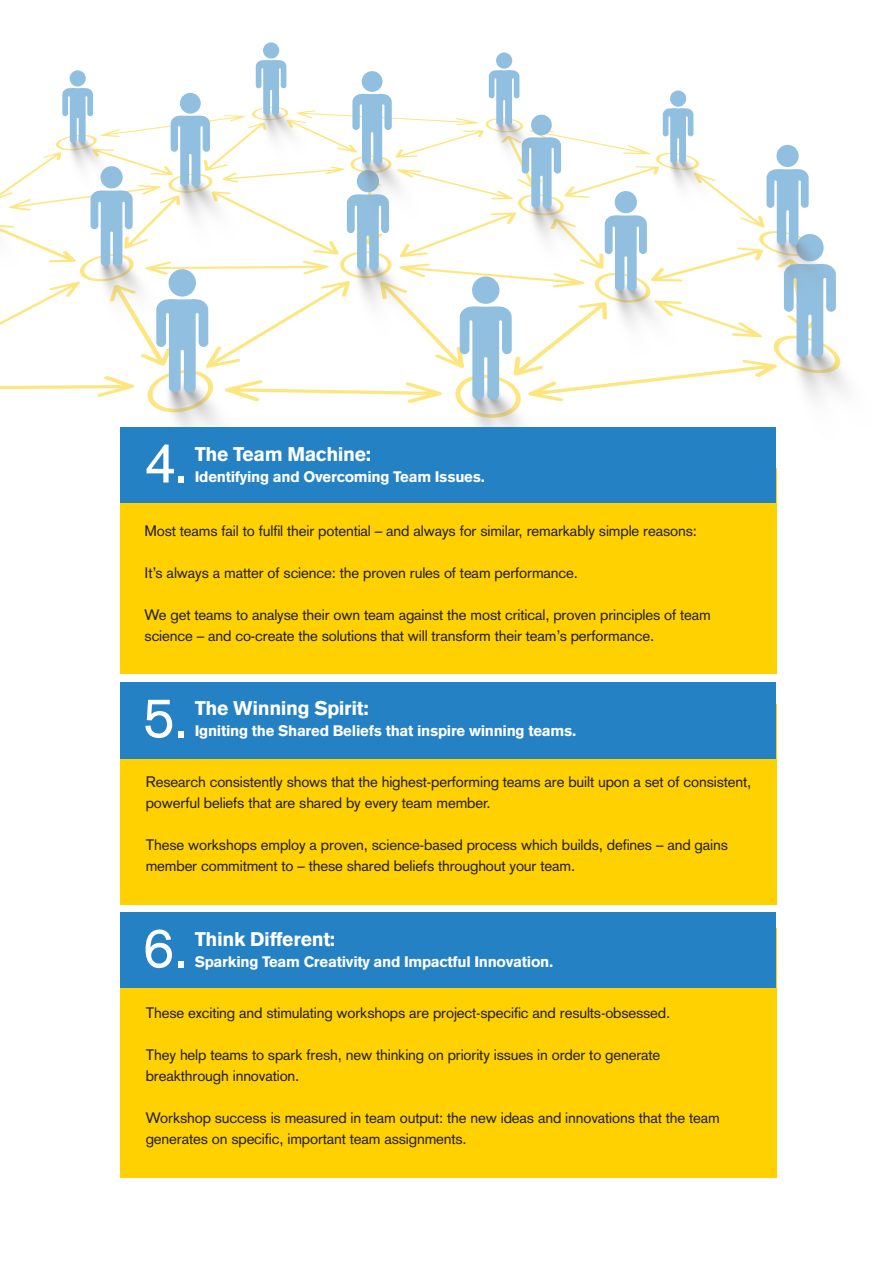
<style>
.page{position:relative;width:895px;height:1265px;background:#fff}
.page>*{position:absolute;margin:0;border:0;box-sizing:border-box;transform-origin:0 0}
.t1{font:55.8px "Akzidenz Grotesk";color:#fff}
.t2{font:900 19.5px "Akzidenz Grotesk";letter-spacing:-.02em;color:#fff}
.t3{font:15px/21px "Akzidenz Grotesk";letter-spacing:-.01em;color:#231f20}
.t4{font:900 15px "Akzidenz Grotesk";letter-spacing:-.02em;color:#fff}
</style>
<div class="page">
<svg style="left:263px;top:42px;width:16px;height:17px"></svg>
<svg style="left:496px;top:52px;width:16px;height:17px"></svg>
<svg style="left:0;top:60px;width:846px;height:367px"></svg>
<div style="left:120px;top:468px;width:656px;height:206px;background:#ffd100"></div>
<div style="left:120px;top:427px;width:656px;height:76px;background:#2481c4"></div>
<div style="left:120px;top:703px;width:656px;height:201px;background:#ffd100"></div>
<div style="left:120px;top:928px;width:656px;height:249px;background:#ffd100"></div>
<div style="left:120px;top:681px;width:656px;height:77px;background:#2481c4"></div>
<div style="left:120px;top:912px;width:656px;height:75px;background:#2481c4"></div>
<h1 class="t1" style="left:144px;top:430px;width:46px">4.</h1>
<h2 class="t2" style="left:195px;top:442px;width:178px">The Team Machine:</h2>
<p class="t4" style="left:195px;top:468px;width:292px">Identifying and Overcoming Team Issues.</p>
<p class="t3" style="left:145px;top:520px;width:553px">Most teams fail to fulfil their potential – and always for similar, remarkably simple reasons:</p>
<p class="t3" style="left:145px;top:562px;width:435px">It’s always a matter of science: the proven rules of team performance.</p>
<p class="t3" style="left:145px;top:604px;width:567px">We get teams to analyse their own team against the most critical, proven principles of team science – and co-create the solutions that will transform their team’s performance.</p>
<h1 class="t1" style="left:143px;top:685px;width:47px">5.</h1>
<h2 class="t2" style="left:195px;top:696px;width:175px">The Winning Spirit:</h2>
<p class="t4" style="left:195px;top:722px;width:383px">Igniting the Shared Beliefs that inspire winning teams.</p>
<p class="t3" style="left:146px;top:771px;width:607px">Research consistently shows that the highest-performing teams are built upon a set of consistent, powerful beliefs that are shared by every team member.</p>
<p class="t3" style="left:146px;top:834px;width:583px">These workshops employ a proven, science-based process which builds, defines – and gains member commitment to – these shared beliefs throughout your team.</p>
<h1 class="t1" style="left:143px;top:915px;width:47px">6.</h1>
<h2 class="t2" style="left:195px;top:927px;width:142px">Think Different:</h2>
<p class="t4" style="left:195px;top:952px;width:360px">Sparking Team Creativity and Impactful Innovation.</p>
<p class="t3" style="left:146px;top:1002px;width:525px">These exciting and stimulating workshops are project-specific and results-obsessed.</p>
<p class="t3" style="left:146px;top:1044px;width:516px">They help teams to spark fresh, new thinking on priority issues in order to generate breakthrough innovation.</p>
<p class="t3" style="left:146px;top:1107px;width:575px">Workshop success is measured in team output: the new ideas and innovations that the team generates on specific, important team assignments.</p>
</div>
